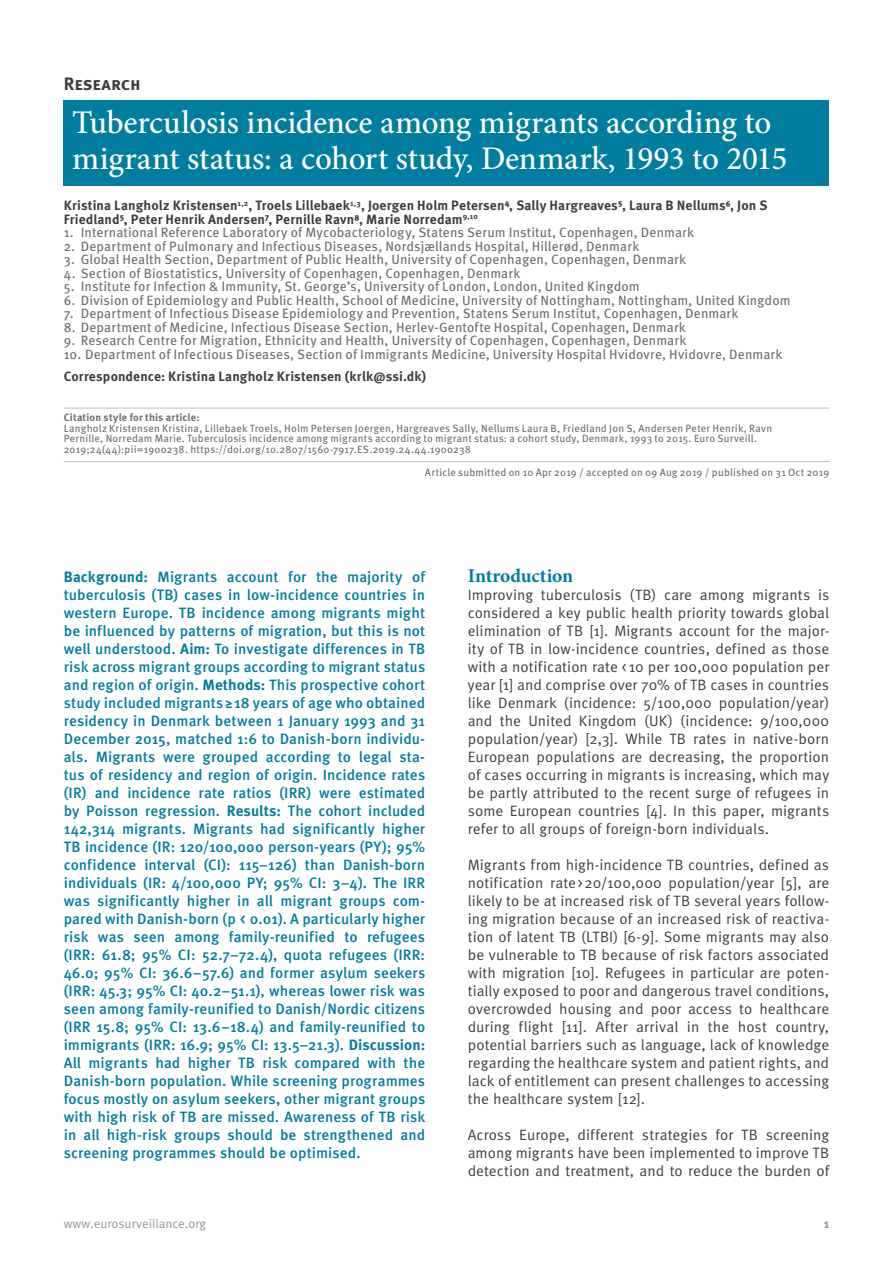
<style>
.page{position:relative;width:893px;height:1263px;background:#fff}
.page>*{position:absolute;margin:0;border:0;box-sizing:border-box;transform-origin:0 0}
.t1{font:500 33px/36px "Minion Pro";letter-spacing:-.01em;color:#fff}
.t2{font:700 19.5px "Minion Pro";letter-spacing:-.005em;color:#007d9f}
.t3{font:700 18px "Meta Pro";letter-spacing:-.005em;color:#3e3e3f}
.t4{font:500 15px/18px "Meta Pro";letter-spacing:.005em;color:#007d9f;text-align:justify}
.t5{font:15px/18px "Meta Pro";color:#3e3e3f;text-align:justify}
.t6{font:13.5px "Meta Pro";letter-spacing:.01em;color:#6c6d70}
.t7{font:700 13.5px/13.5px "Meta Pro";letter-spacing:.005em;color:#3e3e3f}
.t8{font:12.75px "Meta Pro";color:#939598}
.t9{font:700 12.75px "Meta Pro";color:#939598}
.t10{font:10.5px/10.5px "Meta Pro";letter-spacing:.015em;color:#6c6d70}
.t11{font:700 10.5px "Meta Pro";letter-spacing:.015em;color:#6c6d70}
.s1{font-weight:700}
</style>
<div class="page">
<hr style="left:64px;top:408px;width:765px;height:1px;background:#bcbdc0">
<hr style="left:64px;top:461px;width:765px;height:1px;background:#bcbdc0">
<div style="left:64px;top:100px;width:765px;height:86px;background:#007d9f"></div>
<p class="t3" style="left:64px;top:72px;width:79px">Research</p>
<h1 class="t1" style="left:72px;top:104px;width:716px">Tuberculosis incidence among migrants according to migrant status: a cohort study, Denmark, 1993 to 2015</h1>
<p class="t7" style="left:64px;top:199px;width:705px">Kristina Langholz Kristensen<sup>1,2</sup>, Troels Lillebaek<sup>1,3</sup>, Joergen Holm Petersen⁴, Sally Hargreaves⁵, Laura B Nellums⁶, Jon S<br>Friedland⁵, Peter Henrik Andersen⁷, Pernille Ravn⁸, Marie Norredam<sup>9,10</sup></p>
<p class="t6" style="left:64px;top:224px;width:632px">1. International Reference Laboratory of Mycobacteriology, Statens Serum Institut, Copenhagen, Denmark</p>
<p class="t6" style="left:64px;top:238px;width:577px">2. Department of Pulmonary and Infectious Diseases, Nordsjællands Hospital, Hillerød, Denmark</p>
<p class="t6" style="left:64px;top:251px;width:624px">3. Global Health Section, Department of Public Health, University of Copenhagen, Copenhagen, Denmark</p>
<p class="t6" style="left:64px;top:265px;width:458px">4. Section of Biostatistics, University of Copenhagen, Copenhagen, Denmark</p>
<p class="t6" style="left:64px;top:278px;width:578px">5. Institute for Infection &amp; Immunity, St. George’s, University of London, London, United Kingdom</p>
<p class="t6" style="left:64px;top:292px;width:728px">6. Division of Epidemiology and Public Health, School of Medicine, University of Nottingham, Nottingham, United Kingdom</p>
<p class="t6" style="left:64px;top:305px;width:676px">7. Department of Infectious Disease Epidemiology and Prevention, Statens Serum Institut, Copenhagen, Denmark</p>
<p class="t6" style="left:64px;top:319px;width:624px">8. Department of Medicine, Infectious Disease Section, Herlev-Gentofte Hospital, Copenhagen, Denmark</p>
<p class="t6" style="left:64px;top:332px;width:624px">9. Research Centre for Migration, Ethnicity and Health, University of Copenhagen, Copenhagen, Denmark</p>
<p class="t6" style="left:64px;top:346px;width:720px">10. Department of Infectious Diseases, Section of Immigrants Medicine, University Hospital Hvidovre, Hvidovre, Denmark</p>
<p class="t7" style="left:64px;top:370px;width:364px">Correspondence: Kristina Langholz Kristensen (krlk@ssi.dk)</p>
<p class="t11" style="left:64px;top:411px;width:137px">Citation style for this article:</p>
<p class="t10" style="left:64px;top:423px;width:710px">Langholz Kristensen Kristina, Lillebaek Troels, Holm Petersen Joergen, Hargreaves Sally, Nellums Laura B, Friedland Jon S, Andersen Peter Henrik, Ravn<br>Pernille, Norredam Marie. Tuberculosis incidence among migrants according to migrant status: a cohort study, Denmark, 1993 to 2015. Euro Surveill.<br>2019;24(44):pii=1900238. https://doi.org/10.2807/1560-7917.ES.2019.24.44.1900238</p>
<p class="t10" style="left:425px;top:467px;width:406px">Article submitted on 10 Apr 2019 / accepted on 09 Aug 2019 / published on 31 Oct 2019</p>
<p class="t4" style="left:64px;top:568px;width:363px"><span class="s1">Background:</span> Migrants account for the majority of tuberculosis (TB) cases in low-incidence countries in western Europe. TB incidence among migrants might be influenced by patterns of migration, but this is not well understood. <span class="s1">Aim:</span> To investigate differences in TB risk across migrant groups according to migrant status and region of origin. <span class="s1">Methods:</span> This prospective cohort study included migrants ≥ 18 years of age who obtained residency in Denmark between 1 January 1993 and 31<br>December 2015, matched 1:6 to Danish-born individu&shy;als. Migrants were grouped according to legal sta&shy;tus of residency and region of origin. Incidence rates (IR) and incidence rate ratios (IRR) were estimated by Poisson regression. <span class="s1">Results:</span> The cohort included 142,314 migrants. Migrants had significantly higher TB incidence (IR: 120/100,000 person-years (PY); 95% confidence interval (CI): 115–126) than Danish-born individuals (IR: 4/100,000 PY; 95% CI: 3–4). The IRR was significantly higher in all migrant groups com&shy;pared with Danish-born (p &lt; 0.01). A particularly higher risk was seen among family-reunified to refugees (IRR: 61.8; 95% CI: 52.7–72.4), quota refugees (IRR:<br>46.0; 95% CI: 36.6–57.6) and former asylum seekers (IRR: 45.3; 95% CI: 40.2–51.1), whereas lower risk was seen among family-reunified to Danish/Nordic citizens (IRR 15.8; 95% CI: 13.6–18.4) and family-reunified to immigrants (IRR: 16.9; 95% CI: 13.5–21.3). <span class="s1">Discussion:<br></span>All migrants had higher TB risk compared with the Danish-born population. While screening programmes focus mostly on asylum seekers, other migrant groups with high risk of TB are missed. Awareness of TB risk in all high-risk groups should be strengthened and screening programmes should be optimised.</p>
<h2 class="t2" style="left:468px;top:562px;width:107px">Introduction</h2>
<p class="t5" style="left:468px;top:586px;width:363px">Improving tuberculosis (TB) care among migrants is considered a key public health priority towards global elimination of TB [1]. Migrants account for the major&shy;ity of TB in low-incidence countries, defined as those with a notification rate &lt; 10 per 100,000 population per year [1] and comprise over 70% of TB cases in countries like Denmark (incidence: 5/100,000 population/year) and the United Kingdom (UK) (incidence: 9/100,000 population/year) [2,3]. While TB rates in native-born European populations are decreasing, the proportion of cases occurring in migrants is increasing, which may be partly attributed to the recent surge of refugees in some European countries [4]. In this paper, migrants refer to all groups of foreign-born individuals.</p>
<p class="t5" style="left:468px;top:856px;width:363px">Migrants from high-incidence TB countries, defined as notification rate&gt;20/100,000 population/year [5], are likely to be at increased risk of TB several years follow&shy;ing migration because of an increased risk of reactiva&shy;tion of latent TB (LTBI) [6-9]. Some migrants may also be vulnerable to TB because of risk factors associated with migration [10]. Refugees in particular are poten&shy;tially exposed to poor and dangerous travel conditions, overcrowded housing and poor access to healthcare during flight [11]. After arrival in the host country, potential barriers such as language, lack of knowledge regarding the healthcare system and patient rights, and lack of entitlement can present challenges to accessing the healthcare system [12].</p>
<p class="t5" style="left:468px;top:1126px;width:363px">Across Europe, different strategies for TB screening among migrants have been implemented to improve TB detection and treatment, and to reduce the burden of</p>
<p class="t8" style="left:64px;top:1215px;width:144px">www.eurosurveillance.org</p>
<p class="t9" style="left:824px;top:1215px;width:7px">1</p>
</div>
